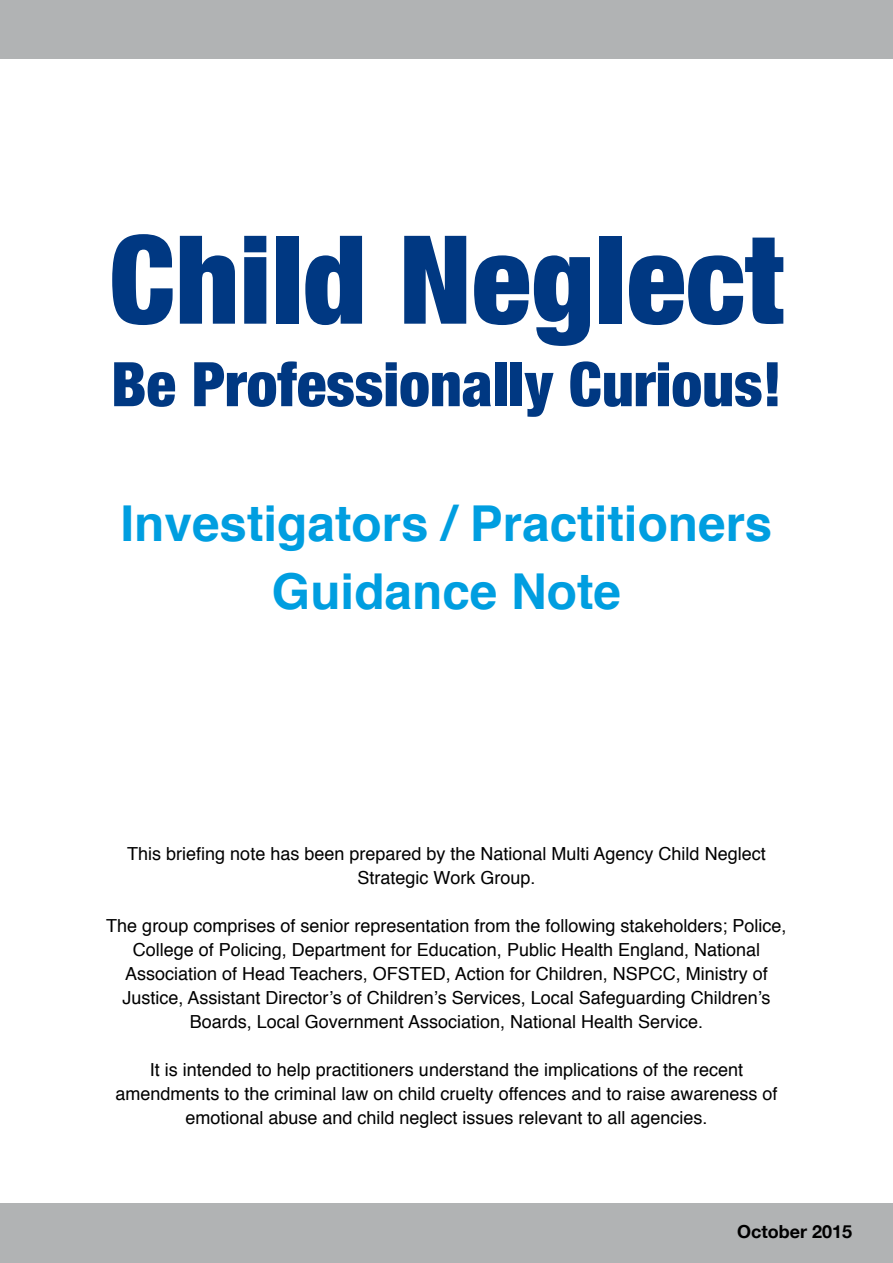
<style>
.page{position:relative;width:893px;height:1263px;background:#fff}
.page>*{position:absolute;margin:0;border:0;box-sizing:border-box;transform-origin:0 0}
.t1{font:900 condensed 123px "Helvetica Neue";color:#003882}
.t2{font:900 condensed 61.5px "Helvetica Neue";color:#003882}
.t3{font:700 49.5px/67.5px "Helvetica";color:#009ee0;text-align:center}
.t4{font:18px/24px "Helvetica";color:#000;text-align:center}
.t5{font:700 18px "Helvetica Neue";color:#000}
</style>
<div class="page">
<div style="left:0;top:1203px;width:893px;height:60px;background:#b1b3b4"></div>
<div style="left:0;top:0;width:893px;height:59px;background:#b1b3b4"></div>
<h1 class="t1" style="left:109px;top:179px;width:676px">Child Neglect</h1>
<h2 class="t2" style="left:111px;top:334px;width:672px">Be Professionally Curious!</h2>
<h3 class="t3" style="left:120px;top:491px;width:653px">Investigators / Practitioners<br>Guidance Note</h3>
<p class="t4" style="left:127px;top:842px;width:640px">This briefing note has been prepared by the National Multi Agency Child Neglect<br>Strategic Work Group.</p>
<p class="t4" style="left:106px;top:914px;width:682px">The group comprises of senior representation from the following stakeholders; Police, College of Policing, Department for Education, Public Health England, National Association of Head Teachers, OFSTED, Action for Children, NSPCC, Ministry of Justice, Assistant Director’s of Children’s Services, Local Safeguarding Children’s Boards, Local Government Association, National Health Service.</p>
<p class="t4" style="left:115px;top:1058px;width:663px">It is intended to help practitioners understand the implications of the recent amendments to the criminal law on child cruelty offences and to raise awareness of emotional abuse and child neglect issues relevant to all agencies.</p>
<p class="t5" style="left:737px;top:1217px;width:117px">October 2015</p>
</div>
